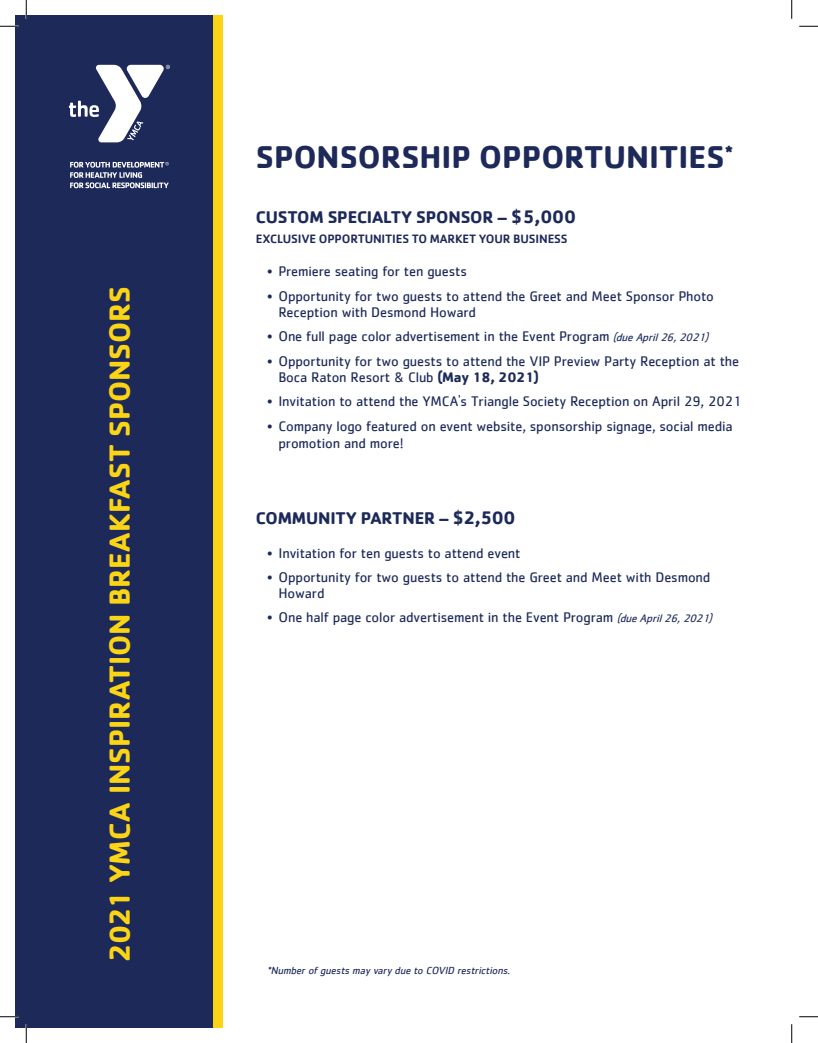
<style>
.page{position:relative;width:818px;height:1043px;background:#fff}
.page>*{position:absolute;margin:0;border:0;box-sizing:border-box;transform-origin:0 0}
.t1{font:700 32.5px "Cachet";color:#1d2a59}
.t2{font:700 30px "Cachet";color:#fbd515}
.t3{font:700 17.5px "Cachet";letter-spacing:-.01em;color:#1d2a59}
.t4{font:14.38px/16.2px "Cachet";letter-spacing:-.01em;color:#1d2a59}
.t5{font:500 12.5px "Cachet";letter-spacing:-.01em;color:#1d2a59}
.t6{font:italic 10.62px "Cachet";color:#1d2a59}
.s1{font-size:18.75px}
.s2{font-style:italic;font-size:11.25px}
.s3{font-weight:700}
</style>
<div class="page">
<div style="left:25px;top:15px;width:198px;height:1013px;background:#fbd515"></div>
<div style="left:15px;top:15px;width:198px;height:1013px;background:#1d2a59"></div>
<svg style="left:69px;top:65px;width:101px;height:77px"></svg>
<svg style="left:70px;top:162px;width:99px;height:26px"></svg>
<svg style="left:0;top:25px;width:19px;height:2px"></svg>
<svg style="left:799px;top:25px;width:19px;height:2px"></svg>
<svg style="left:0;top:1016px;width:19px;height:1px"></svg>
<svg style="left:799px;top:1016px;width:19px;height:1px"></svg>
<svg style="left:25px;top:0;width:2px;height:19px"></svg>
<svg style="left:25px;top:1024px;width:2px;height:18px"></svg>
<svg style="left:791px;top:0;width:1px;height:19px"></svg>
<svg style="left:791px;top:1024px;width:1px;height:18px"></svg>
<h2 class="t2" style="left:100px;top:962px;width:677px;rotate:-90deg">2021 YMCA INSPIRATION BREAKFAST SPONSORS</h2>
<h1 class="t1" style="left:256px;top:136px;width:478px">SPONSORSHIP OPPORTUNITIES<sup>*</sup></h1>
<p class="t3" style="left:256px;top:205px;width:321px">CUSTOM SPECIALTY SPONSOR – <span class="s1">$5,000</span></p>
<p class="t5" style="left:256px;top:231px;width:313px">EXCLUSIVE OPPORTUNITIES TO MARKET YOUR BUSINESS</p>
<p class="t4" style="left:267px;top:263px;width:201px">• Premiere seating for ten guests</p>
<p class="t4" style="left:278px;top:287px;width:437px;text-indent:-11px">• Opportunity for two guests to attend the Greet and Meet Sponsor Photo<br>Reception with Desmond Howard</p>
<p class="t4" style="left:267px;top:328px;width:446px">• One full page color advertisement in the Event Program <span class="s2">(dueApril26,2021)</span></p>
<p class="t4" style="left:278px;top:352px;width:462px;text-indent:-11px">• Opportunity for two guests to attend the VIP Preview Party Reception at the<br>Boca Raton Resort &amp; Club <span class="s3">(May 18, 2021)</span></p>
<p class="t4" style="left:267px;top:393px;width:476px">• Invitation to attend the YMCA's Triangle Society Reception on April 29, 2021</p>
<p class="t4" style="left:278px;top:417px;width:456px;line-height:17.5px;text-indent:-11px">• Company logo featured on event website, sponsorship signage, social media promotion and more!</p>
<p class="t3" style="left:256px;top:507px;width:261px">COMMUNITY PARTNER – <span class="s1">$2,500</span></p>
<p class="t4" style="left:267px;top:544px;width:255px">• Invitation for ten guests to attend event</p>
<p class="t4" style="left:278px;top:568px;width:433px;text-indent:-11px">• Opportunity for two guests to attend the Greet and Meet with Desmond<br>Howard</p>
<p class="t4" style="left:267px;top:609px;width:449px">• One half page color advertisement in the Event Program <span class="s2">(dueApril26,2021)</span></p>
<p class="t6" style="left:267px;top:964px;width:247px">*Numberofguests may vary due to COVID restrictions.</p>
</div>
